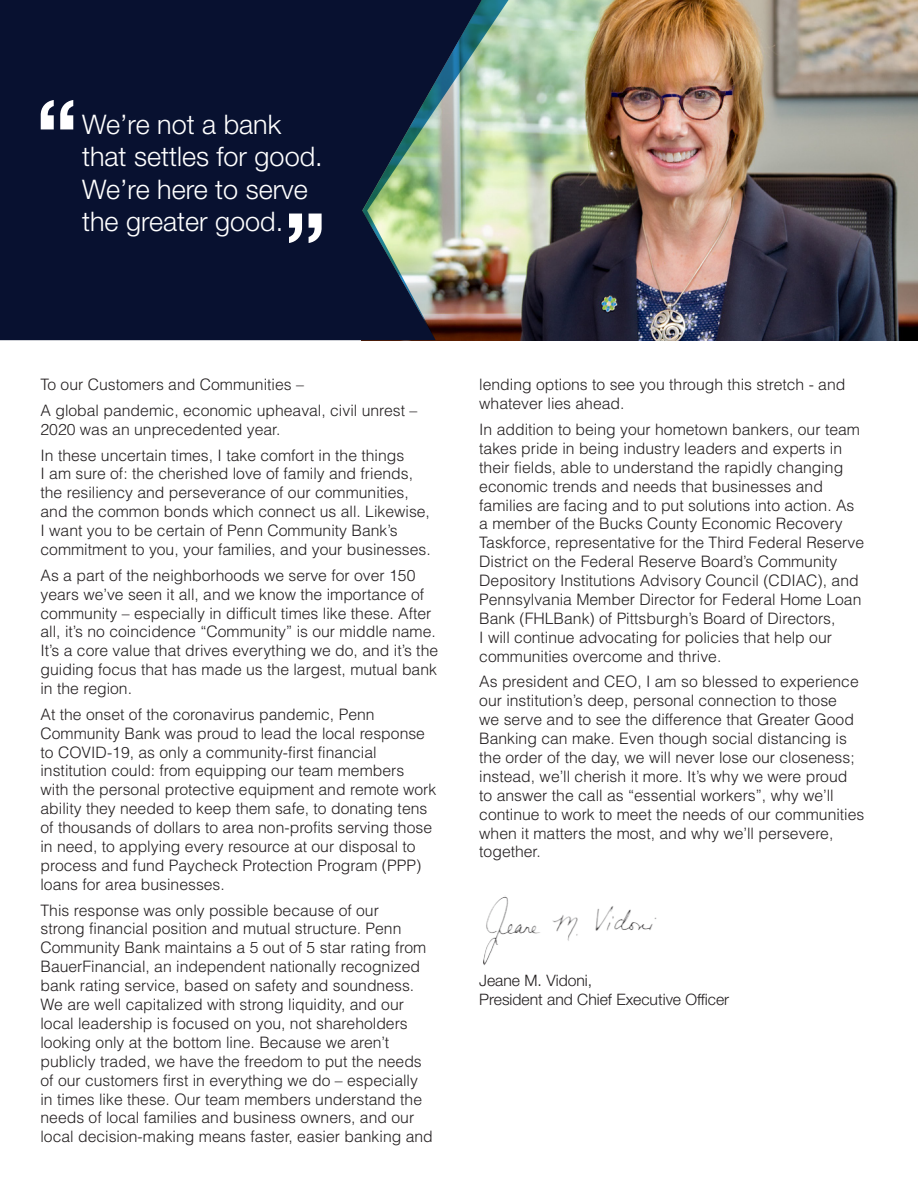
<style>
.page{position:relative;width:918px;height:1188px;background:#fff}
.page>*{position:absolute;margin:0;border:0;box-sizing:border-box;transform-origin:0 0}
.t1{font:300 27px/32.4px "Helvetica Neue LT Std";color:#fff}
.A_-_Main_Body_Text{font:300 15.75px/18.9px "Helvetica LT Std";color:#231f20}
.A_-_Main_Body_Text-2{font:300 15.75px "Helvetica Neue LT Std";color:#231f20}
</style>
<div class="page">
<img style="left:483px;top:896px;width:174px;height:69px">
<img style="left:517px;top:0;width:401px;height:340px">
<div style="left:0;top:0;width:362px;height:340px;background:#081130"></div>
<img style="left:362px;top:0;width:155px;height:340px">
<svg style="left:40px;top:100px;width:33px;height:29px"></svg>
<svg style="left:289px;top:214px;width:33px;height:29px"></svg>
<p class="t1" style="left:82px;top:108px;width:242px">We’re not a bank that settles for good.</p>
<p class="t1" style="left:82px;top:172px;width:227px">We’re here to serve the greater good.</p>
<p class="A_-_Main_Body_Text" style="left:40px;top:375px;width:265px">To our Customers and Communities –</p>
<p class="A_-_Main_Body_Text" style="left:40px;top:401px;width:378px">A global pandemic, economic upheaval, civil unrest –<br>2020 was an unprecedented year.</p>
<p class="A_-_Main_Body_Text" style="left:40px;top:445px;width:392px">In these uncertain times, I take comfort in the things<br>I am sure of: the cherished love of family and friends, the resiliency and perseverance of our communities, and the common bonds which connect us all. Likewise, I want you to be certain of Penn Community Bank’s commitment to you, your families, and your businesses.</p>
<p class="A_-_Main_Body_Text" style="left:40px;top:566px;width:399px">As a part of the neighborhoods we serve for over 150 years we’ve seen it all, and we know the importance of community – especially in difficult times like these. After all, it’s no coincidence “Community” is our middle name.<br>It’s a core value that drives everything we do, and it’s the guiding focus that has made us the largest, mutual bank in the region.</p>
<p class="A_-_Main_Body_Text" style="left:40px;top:705px;width:397px">At the onset of the coronavirus pandemic, Penn Community Bank was proud to lead the local response to COVID-19, as only a community-first financial institution could: from equipping our team members<br>with the personal protective equipment and remote work ability they needed to keep them safe, to donating tens of thousands of dollars to area non-profits serving those in need, to applying every resource at our disposal to process and fund Paycheck Protection Program (PPP) loans for area businesses.</p>
<p class="A_-_Main_Body_Text" style="left:40px;top:900px;width:394px">This response was only possible because of our<br>strong financial position and mutual structure. Penn Community Bank maintains a 5 out of 5 star rating from BauerFinancial, an independent nationally recognized bank rating service, based on safety and soundness.<br>We are well capitalized with strong liquidity, and our local leadership is focused on you, not shareholders looking only at the bottom line. Because we aren’t publicly traded, we have the freedom to put the needs of our customers first in everything we do – especially in times like these. Our team members understand the needs of local families and business owners, and our local decision-making means faster, easier banking and</p>
<p class="A_-_Main_Body_Text" style="left:479px;top:375px;width:368px">lending options to see you through this stretch - and whatever lies ahead.</p>
<p class="A_-_Main_Body_Text" style="left:479px;top:420px;width:386px">In addition to being your hometown bankers, our team takes pride in being industry leaders and experts in their fields, able to understand the rapidly changing economic trends and needs that businesses and families are facing and to put solutions into action. As a member of the Bucks County Economic Recovery Taskforce, representative for the Third Federal Reserve District on the Federal Reserve Board’s Community Depository Institutions Advisory Council (CDIAC), and Pennsylvania Member Director for Federal Home Loan Bank (FHLBank) of Pittsburgh’s Board of Directors,<br>I will continue advocating for policies that help our communities overcome and thrive.</p>
<p class="A_-_Main_Body_Text" style="left:479px;top:672px;width:387px">As president and CEO, I am so blessed to experience our institution’s deep, personal connection to those<br>we serve and to see the difference that Greater Good Banking can make. Even though social distancing is the order of the day, we will never lose our closeness; instead, we’ll cherish it more. It’s why we were proud to answer the call as “essential workers”, why we’ll continue to work to meet the needs of our communities when it matters the most, and why we’ll persevere, together.</p>
<p class="A_-_Main_Body_Text-2" style="left:479px;top:971px;width:115px">Jeane M. Vidoni,</p>
<p class="A_-_Main_Body_Text-2" style="left:479px;top:989px;width:252px">President and Chief Executive Officer</p>
</div>
